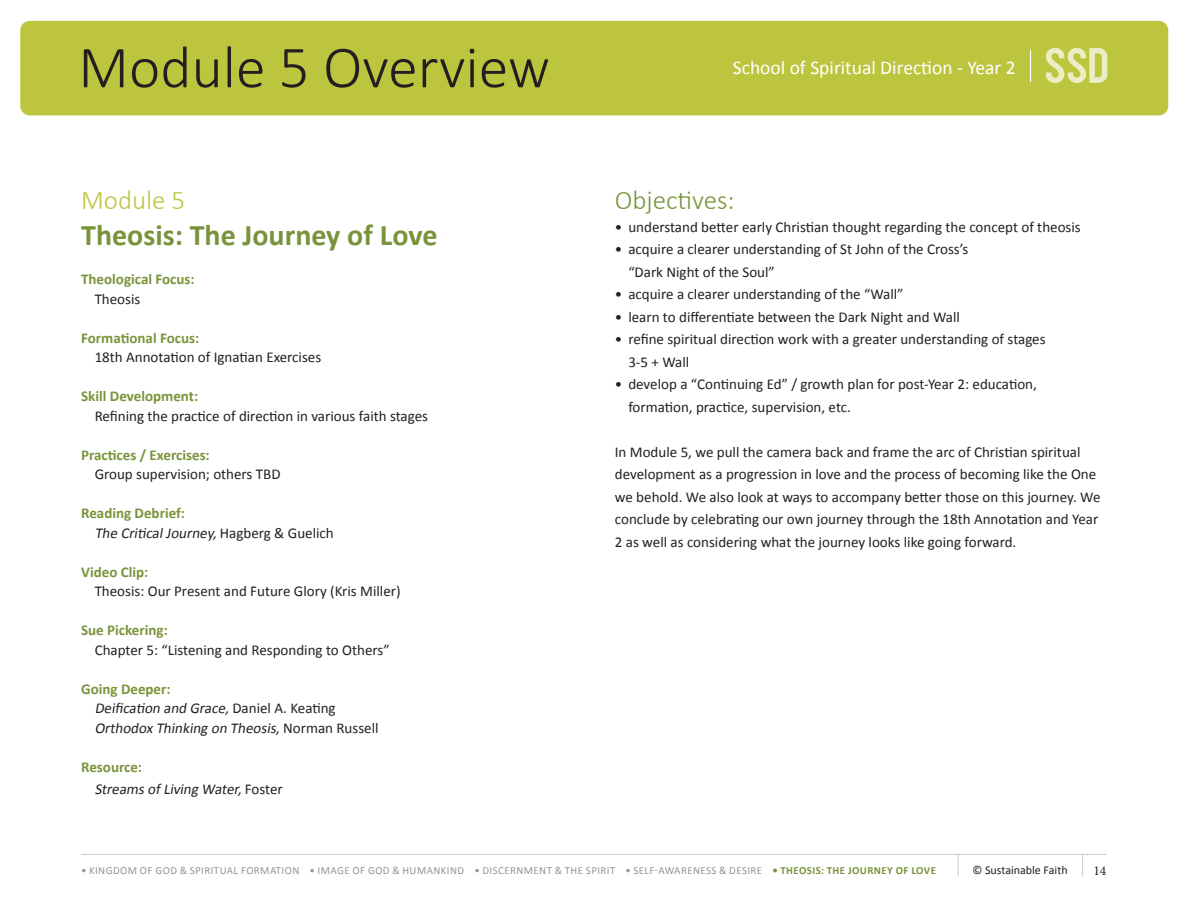
<style>
.page{position:relative;width:1188px;height:918px;background:#fff}
.page>*{position:absolute;margin:0;border:0;box-sizing:border-box;transform-origin:0 0}
.t1{font:300 60px "Calibri";color:#231f20}
.Title_-_section{font:700 30px "Calibri";color:#79933a}
.Headlines_-_Light{font:300 27px "Calibri";color:#79933a}
.TITLE_-_module{font:300 27px "Calibri";color:#bdc53e}
.t2{font:19.5px "Calibri";color:#fff}
.Body_Text{font:15px/22.5px "Calibri";color:#231f20}
.Body_Text-2{font:italic 15px "Calibri";color:#231f20}
.Body_Subheads_-_colo{font:700 15px "Calibri";color:#79933a}
.t3{font:13.5px "Minion Pro";color:#231f20}
.t4{font:12px "Calibri";color:#231f20}
.Module_Legend_text{font:10.8px "Calibri";letter-spacing:.04em;color:#939598}
.s1{font-style:normal}
.s2{font-weight:700;color:#79933a}
</style>
<div class="page">
<div style="left:20px;top:21px;width:1148px;height:94px;background:#bdc53e;border-radius:9px"></div>
<svg style="left:1045px;top:47px;width:63px;height:36px"></svg>
<hr style="left:1030px;top:50px;width:1px;height:32px;background:#fff">
<hr style="left:81px;top:854px;width:1026px;height:1px;background:#939598">
<svg style="left:958px;top:855px;width:1px;height:21px"></svg>
<svg style="left:1082px;top:855px;width:1px;height:21px"></svg>
<p class="t1" style="left:78px;top:30px;width:473px">Module 5 Overview</p>
<p class="TITLE_-_module" style="left:81px;top:184px;width:106px">Module 5</p>
<p class="Title_-_section" style="left:81px;top:214px;width:358px">Theosis: The Journey of Love</p>
<p class="Body_Subheads_-_colo" style="left:81px;top:269px;width:115px">Theological Focus:</p>
<p class="Body_Text" style="left:95px;top:287px;width:47px">Theosis</p>
<p class="Body_Subheads_-_colo" style="left:81px;top:327px;width:120px">Formational Focus:</p>
<p class="Body_Text" style="left:95px;top:346px;width:228px">18th Annotation of Ignatian Exercises</p>
<p class="Body_Subheads_-_colo" style="left:81px;top:386px;width:118px">Skill Development:</p>
<p class="Body_Text" style="left:95px;top:404px;width:335px">Refining the practice of direction in various faith stages</p>
<p class="Body_Subheads_-_colo" style="left:81px;top:444px;width:130px">Practices / Exercises:</p>
<p class="Body_Text" style="left:95px;top:463px;width:187px">Group supervision; others TBD</p>
<p class="Body_Subheads_-_colo" style="left:81px;top:503px;width:105px">Reading Debrief:</p>
<p class="Body_Text-2" style="left:95px;top:522px;width:241px">The CriticalJourney,<span class="s1">H a g b e rg &amp; G u e l i c h</span></p>
<p class="Body_Subheads_-_colo" style="left:81px;top:561px;width:69px">Video Clip:</p>
<p class="Body_Text" style="left:95px;top:580px;width:307px">Theosis: Our Present and Future Glory (Kris Miller)</p>
<p class="Body_Subheads_-_colo" style="left:81px;top:620px;width:88px">Sue Pickering:</p>
<p class="Body_Text" style="left:95px;top:638px;width:297px">Chapter 5: “Listening and Responding to Others”</p>
<p class="Body_Subheads_-_colo" style="left:81px;top:678px;width:91px">Going Deeper:</p>
<p class="Body_Text-2" style="left:95px;top:698px;width:243px">Deification and Grace,<span class="s1">D a n i e l A . Ke a ti n g</span></p>
<p class="Body_Text-2" style="left:95px;top:717px;width:285px">Orthodox Thinking on Theosis,<span class="s1">N o r m a n R u s s e l l</span></p>
<p class="Body_Subheads_-_colo" style="left:81px;top:756px;width:62px">Resource:</p>
<p class="Body_Text-2" style="left:95px;top:779px;width:190px">StreamsofLiving Water,<span class="s1">F o s t e r</span></p>
<h3 class="t2" style="left:733px;top:54px;width:284px">School of Spiritual Direction - Year 2</h3>
<p class="Headlines_-_Light" style="left:615px;top:184px;width:121px">Objectives:</p>
<p class="Body_Text" style="left:615px;top:215px;width:467px">• understand better early Christian thought regarding the concept of theosis</p>
<p class="Body_Text" style="left:615px;top:238px;width:355px">• acquire a clearer understanding of St John of the Cross’s</p>
<p class="Body_Text" style="left:628px;top:260px;width:148px">“Dark Night of the Soul”</p>
<p class="Body_Text" style="left:615px;top:283px;width:290px">• acquire a clearer understanding of the “Wall”</p>
<p class="Body_Text" style="left:615px;top:305px;width:347px">• learn to differentiate between the Dark Night and Wall</p>
<p class="Body_Text" style="left:615px;top:328px;width:432px">• refine spiritual direction work with a greater understanding of stages</p>
<p class="Body_Text" style="left:628px;top:350px;width:62px">3-5 + Wall</p>
<p class="Body_Text" style="left:615px;top:373px;width:424px">• develop a “Continuing Ed” / growth plan for post-Year 2: education,</p>
<p class="Body_Text" style="left:628px;top:395px;width:224px">formation, practice, supervision, etc.</p>
<p class="Body_Text" style="left:615px;top:440px;width:487px">In Module 5, we pull the camera back and frame the arc of Christian spiritual development as a progression in love and the process of becoming like the One we behold. We also look at ways to accompany better those on this journey. We conclude by celebrating our own journey through the 18th Annotation and Year 2 as well as considering what the journey looks like going forward.</p>
<p class="Module_Legend_text" style="left:81px;top:863px;width:857px">• KINGDOM OF GOD &amp; SPIRITUAL FORMATION • IMAGE OF GOD &amp; HUMANKIND • DISCERNMENT &amp; THE SPIRIT • SELF-AWARENESS &amp; DESIRE <span class="s2">• THEOSIS: THE JOURNEY OF LOVE</span></p>
<p class="t4" style="left:972px;top:862px;width:97px">© Sustainable Faith</p>
<p class="t3" style="left:1093px;top:861px;width:14px">14</p>
</div>
